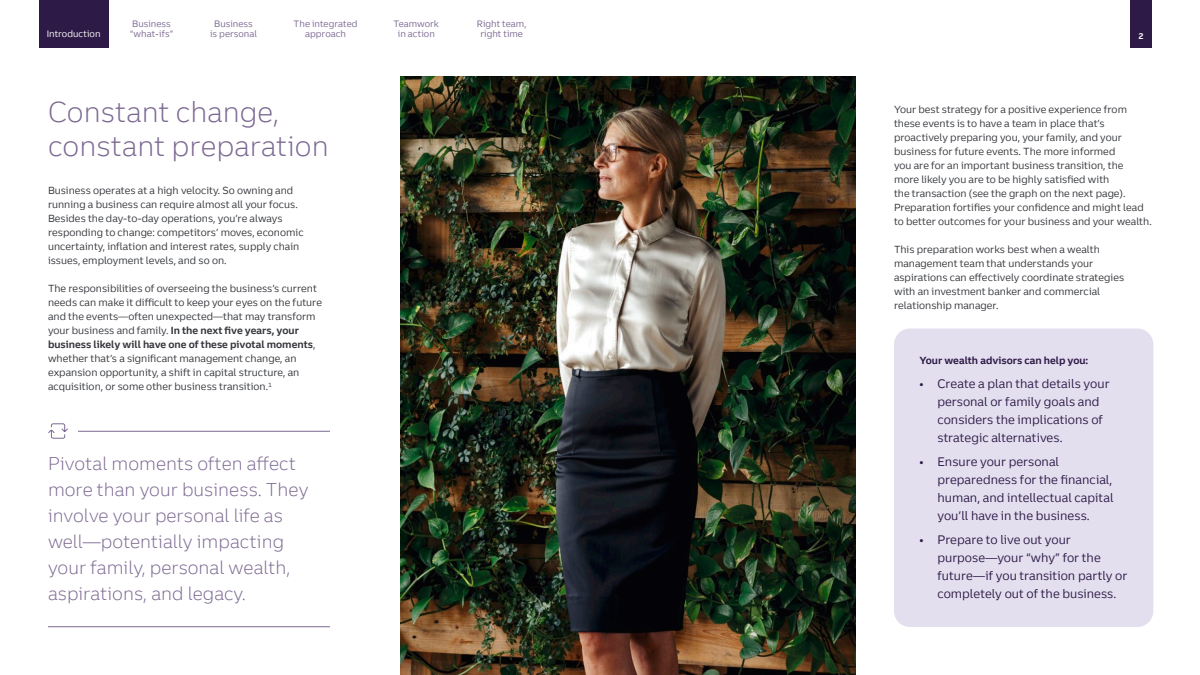
<style>
.page{position:relative;width:1200px;height:675px;background:#fff}
.page>*{position:absolute;margin:0;border:0;box-sizing:border-box;transform-origin:0 0}
.t1{font:300 28px/33.6px "Truist Trio";color:#7c6992}
.Large_Body{font:300 18px/26px "Truist Trio";color:#7c6992}
.t2{font:12px/18px "Truist Trio";color:#2e1a47}
.Body{font:10px/14px "Truist Trio";color:#34363b}
.Body-2{font:700 10px "Truist Trio";color:#2e1a47}
.t3{font:9px/10.8px "Truist Trio";color:#7c6992;text-align:center}
.nav_selected{font:9px "Truist Trio";color:#fff}
.t4{font:700 8px "Truist Trio";color:#fff}
.s1{font-weight:700}
</style>
<div class="page">
<div style="left:1130px;top:0;width:22px;height:48px;background:#2e1a47"></div>
<div style="left:39px;top:0;width:70px;height:48px;background:#2e1a47"></div>
<div style="left:894px;top:328px;width:259px;height:299px;background:#e3dfef;border-radius:16px"></div>
<hr style="left:78px;top:431px;width:252px;height:1px;background:#7c6992">
<hr style="left:48px;top:626px;width:282px;height:1px;background:#7c6992">
<img style="left:400px;top:76px;width:456px;height:599px">
<svg style="left:48px;top:423px;width:20px;height:16px"></svg>
<p class="t3" style="left:130px;top:18px;width:45px;text-align:left">Business “what-ifs”</p>
<p class="t3" style="left:210px;top:18px;width:48px">Business is personal</p>
<p class="t3" style="left:294px;top:18px;width:65px">The integrated approach</p>
<p class="t3" style="left:394px;top:18px;width:47px">Teamwork in action</p>
<p class="t3" style="left:477px;top:18px;width:51px">Right team, right time</p>
<p class="nav_selected" style="left:47px;top:29px;width:55px">Introduction</p>
<p class="t4" style="left:1138px;top:31px;width:7px">2</p>
<h2 class="t1" style="left:48px;top:95px;width:282px">Constant change, constant preparation</h2>
<p class="Body" style="left:48px;top:183px;width:257px">Business operates at a high velocity. So owning and running a business can require almost all your focus.<br>Besides the day-to-day operations, you’re always responding to change: competitors’ moves, economic uncertainty, inflation and interest rates, supply chain issues, employment levels, and so on.</p>
<p class="Body" style="left:48px;top:281px;width:276px">The responsibilities of overseeing the business’s current needs can make it difficult to keep your eyes on the future and the events—often unexpected—that may transform your business and family. <span class="s1">In the next five years, your business likely will have one of these pivotal moments</span>, whether that’s a significant management change, an expansion opportunity, a shift in capital structure, an acquisition, or some other business transition.<sup>1</sup></p>
<p class="Large_Body" style="left:48px;top:451px;width:262px">Pivotal moments often affect more than your business. They involve your personal life as well—potentially impacting your family, personal wealth, aspirations, and legacy.</p>
<p class="Body" style="left:894px;top:102px;width:259px">Your best strategy for a positive experience from these events is to have a team in place that’s proactively preparing you, your family, and your business for future events. The more informed<br>you are for an important business transition, the<br>more likely you are to be highly satisfied with<br>the transaction (see the graph on the next page).<br>Preparation fortifies your confidence and might lead to better outcomes for your business and your wealth.</p>
<p class="Body" style="left:894px;top:242px;width:232px">This preparation works best when a wealth management team that understands your aspirations can effectively coordinate strategies with an investment banker and commercial relationship manager.</p>
<p class="Body-2" style="left:919px;top:354px;width:170px">Your wealth advisors can help you:</p>
<p class="t2" style="left:937px;top:375px;width:174px;text-indent:-18px">• Create a plan that details your personal or family goals and considers the implications of strategic alternatives.</p>
<p class="t2" style="left:937px;top:453px;width:178px;text-indent:-18px">• Ensure your personal preparedness for the financial, human, and intellectual capital you’ll have in the business.</p>
<p class="t2" style="left:937px;top:531px;width:192px;text-indent:-18px">• Prepare to live out your purpose—your “why” for the future—if you transition partly or completely out of the business.</p>
</div>
